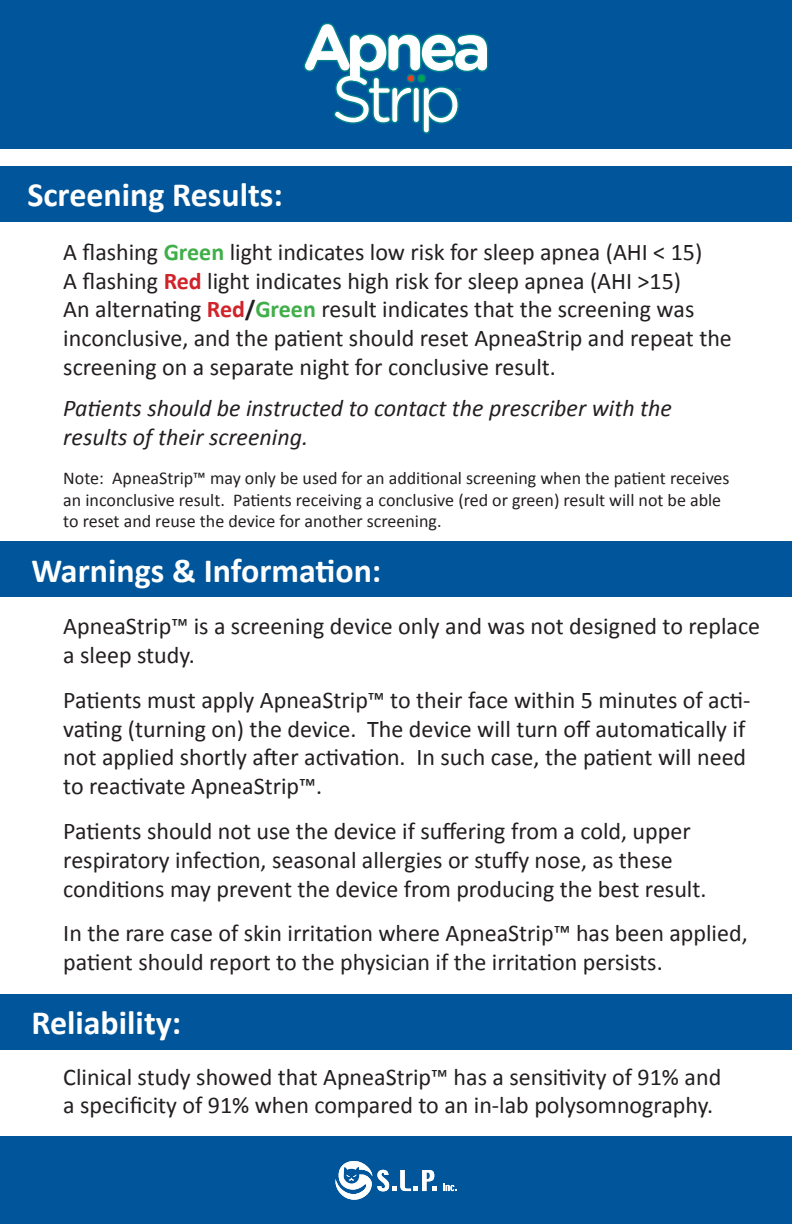
<style>
.page{position:relative;width:792px;height:1224px;background:#fff}
.page>*{position:absolute;margin:0;border:0;box-sizing:border-box;transform-origin:0 0}
.t1{font:700 34px "Calibri";color:#fff}
.t2{font:24px/28.8px "Calibri";color:#231f20}
.t3{font:italic 24px/28.8px "Calibri";color:#231f20}
.t4{font:18px/21.6px "Calibri";color:#231f20}
.t5{font:4.4px "Arial Mdm";color:#00828c}
.s1{font-weight:700;color:#40ae49}
.s2{font-weight:700;color:#d1232a}
.s3{font-weight:700}
</style>
<div class="page">
<div style="left:0;top:0;width:792px;height:148px;background:#01559a"></div>
<svg style="left:304px;top:23px;width:184px;height:111px"></svg>
<div style="left:417px;top:74px;width:9px;height:9px;border:3px solid #00828c;border-radius:3px"></div>
<div style="left:419px;top:75px;width:6px;height:7px;background:#00a54f;border-radius:3px"></div>
<div style="left:408px;top:75px;width:6px;height:7px;background:#ef3e22;border-radius:3px"></div>
<div style="left:0;top:1136px;width:792px;height:88px;background:#01559a"></div>
<div style="left:0;top:166px;width:792px;height:56px;background:#01559a"></div>
<div style="left:0;top:542px;width:792px;height:55px;background:#01559a"></div>
<div style="left:0;top:994px;width:792px;height:56px;background:#01559a"></div>
<svg style="left:443px;top:1183px;width:13px;height:8px"></svg>
<svg style="left:336px;top:1161px;width:101px;height:39px"></svg>
<p class="t5" style="left:455px;top:86px;width:8px">TM</p>
<h1 class="t1" style="left:27px;top:173px;width:257px">Screening Results:</h1>
<p class="t2" style="left:63px;top:237px;width:670px">A flashing <span class="s1">Green</span> light indicates low risk for sleep apnea (AHI &lt; 15)<br>A flashing <span class="s2">Red</span> light indicates high risk for sleep apnea (AHI &gt;15)<br>An alternating <span class="s2">Red</span><span class="s3">/</span><span class="s1">Green</span> result indicates that the screening was inconclusive, and the patient should reset ApneaStrip and repeat the screening on a separate night for conclusive result.</p>
<p class="t3" style="left:63px;top:393px;width:610px">Patients should be instructed to contact the prescriber with the results of their screening.</p>
<p class="t4" style="left:63px;top:467px;width:668px">Note: ApneaStrip™ may only be used for an additional screening when the patient receives an inconclusive result. Patients receiving a conclusive (red or green) result will not be able to reset and reuse the device for another screening.</p>
<h1 class="t1" style="left:31px;top:549px;width:351px">Warnings &amp; Information:</h1>
<p class="t2" style="left:63px;top:612px;width:698px">ApneaStrip™ is a screening device only and was not designed to replace a sleep study.</p>
<p class="t2" style="left:63px;top:685px;width:689px">Patients must apply ApneaStrip™ to their face within 5 minutes of acti&shy;vating (turning on) the device. The device will turn off automatically if not applied shortly after activation. In such case, the patient will need to reactivate ApneaStrip™.</p>
<p class="t2" style="left:63px;top:817px;width:645px">Patients should not use the device if suffering from a cold, upper respiratory infection, seasonal allergies or stuffy nose, as these conditions may prevent the device from producing the best result.</p>
<p class="t2" style="left:63px;top:919px;width:686px">In the rare case of skin irritation where ApneaStrip™ has been applied, patient should report to the physician if the irritation persists.</p>
<h1 class="t1" style="left:31px;top:1001px;width:151px">Reliability:</h1>
<p class="t2" style="left:63px;top:1062px;width:659px">Clinical study showed that ApneaStrip™ has a sensitivity of 91% and a specificity of 91% when compared to an in-lab polysomnography.</p>
</div>
